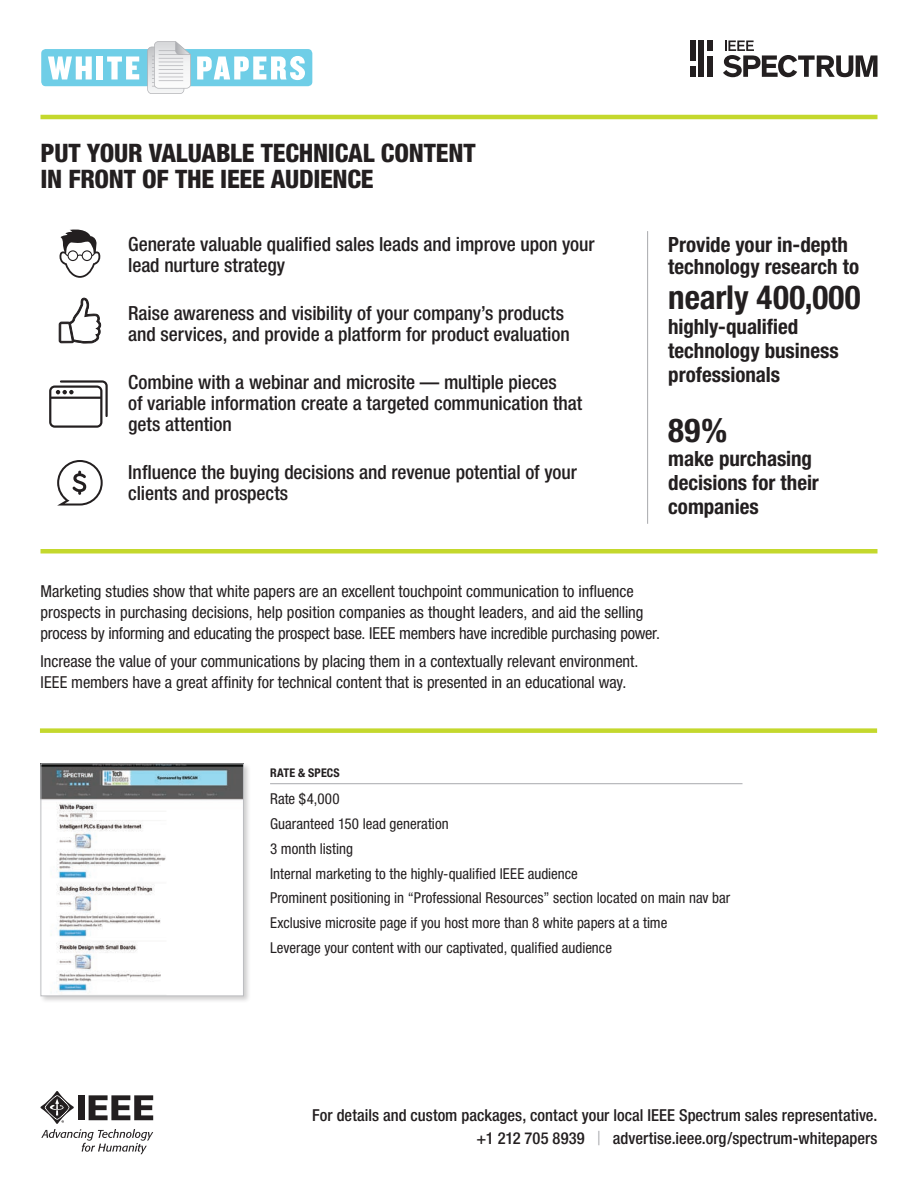
<style>
.page{position:relative;width:918px;height:1188px;background:#fff}
.page>*{position:absolute;margin:0;border:0;box-sizing:border-box;transform-origin:0 0}
.t1{font:700 condensed 33px "Helvetica Neue";letter-spacing:.005em;color:#231f20}
.t2{font:800 condensed 25.5px/25.5px "Helvetica Neue";letter-spacing:-.01em;color:#231f20}
.t3{font:700 condensed 21px/24px "Helvetica Neue";color:#231f20}
.t4{font:500 condensed 19.5px/21px "Helvetica Neue";letter-spacing:-.005em;color:#231f20}
.t5{font:condensed 16.5px/21px "Helvetica Neue";letter-spacing:-.005em;color:#231f20}
.t6{font:500 condensed 16.5px/22.5px "Helvetica Neue";color:#231f20;text-align:right}
.t7{font:condensed 15px "Helvetica Neue";color:#231f20}
.t8{font:700 condensed 12px "Helvetica Neue";letter-spacing:.015em;color:#231f20}
.s1{font-weight:300;font-size:19.5px;color:#a8a9ad}
</style>
<div class="page">
<hr style="left:270px;top:783px;width:472px;height:1px;background:#a8a9ad">
<svg style="left:40px;top:1091px;width:113px;height:63px"></svg>
<div style="left:690px;top:41px;width:6px;height:20px;background:#231f20"></div>
<div style="left:690px;top:66px;width:6px;height:11px;background:#231f20"></div>
<div style="left:707px;top:56px;width:6px;height:21px;background:#231f20"></div>
<div style="left:707px;top:41px;width:6px;height:10px;background:#231f20"></div>
<div style="left:698px;top:41px;width:6px;height:36px;background:#231f20"></div>
<svg style="left:723px;top:40px;width:155px;height:37px"></svg>
<hr style="left:40px;top:115px;width:838px;height:4px;background:#c4d82d">
<hr style="left:647px;top:231px;width:1px;height:293px;background:#a8a9ad">
<div style="left:41px;top:49px;width:271px;height:37px;background:#6fcee7;border-radius:4px"></div>
<svg style="left:48px;top:56px;width:44px;height:24px"></svg>
<div style="left:97px;top:56px;width:6px;height:24px;background:#fff"></div>
<svg style="left:107px;top:56px;width:32px;height:24px"></svg>
<svg style="left:197px;top:56px;width:108px;height:24px"></svg>
<svg style="left:147px;top:41px;width:44px;height:53px"></svg>
<svg style="left:60px;top:229px;width:40px;height:49px"></svg>
<div style="left:40px;top:549px;width:838px;height:5px;background:#c4d82d"></div>
<div style="left:40px;top:728px;width:837px;height:5px;background:#c4d82d"></div>
<svg style="left:49px;top:380px;width:59px;height:48px"></svg>
<svg style="left:57px;top:460px;width:46px;height:46px"></svg>
<svg style="left:59px;top:298px;width:42px;height:46px"></svg>
<div style="left:39px;top:762px;width:213px;height:242px;background:#231f20;opacity:.22"></div>
<img style="left:42px;top:766px;width:200px;height:228px">
<div style="left:40px;top:764px;width:204px;height:232px;border:1px solid #bcbdc0"></div>
<p class="t2" style="left:40px;top:140px;width:437px">PUT YOUR VALUABLE TECHNICAL CONTENT<br>IN FRONT OF THE IEEE AUDIENCE</p>
<p class="t4" style="left:128px;top:233px;width:468px">Generate valuable qualified sales leads and improve upon your lead nurture strategy</p>
<p class="t4" style="left:128px;top:302px;width:443px">Raise awareness and visibility of your company’s products and services, and provide a platform for product evaluation</p>
<p class="t4" style="left:128px;top:371px;width:456px">Combine with a webinar and microsite — multiple pieces<br>of variable information create a targeted communication that gets attention</p>
<p class="t4" style="left:128px;top:461px;width:450px">Influence the buying decisions and revenue potential of your clients and prospects</p>
<p class="t3" style="left:668px;top:233px;width:192px;line-height:22.5px">Provide your in-depth technology research to</p>
<p class="t1" style="left:668px;top:277px;width:194px">nearly 400,000</p>
<p class="t3" style="left:668px;top:315px;width:172px">highly-qualified technology business professionals</p>
<p class="t1" style="left:668px;top:410px;width:60px">89%</p>
<p class="t3" style="left:668px;top:446px;width:152px">make purchasing decisions for their companies</p>
<p class="t5" style="left:40px;top:581px;width:621px">Marketing studies show that white papers are an excellent touchpoint communication to influence prospects in purchasing decisions, help position companies as thought leaders, and aid the selling process by informing and educating the prospect base. IEEE members have incredible purchasing power.</p>
<p class="t5" style="left:40px;top:651px;width:600px">Increase the value of your communications by placing them in a contextually relevant environment.<br>IEEE members have a great affinity for technical content that is presented in an educational way.</p>
<p class="t8" style="left:270px;top:765px;width:71px">RATE &amp; SPECS</p>
<p class="t7" style="left:270px;top:790px;width:71px">Rate $4,000</p>
<p class="t7" style="left:270px;top:815px;width:180px">Guaranteed 150 lead generation</p>
<p class="t7" style="left:270px;top:840px;width:84px">3 month listing</p>
<p class="t7" style="left:270px;top:865px;width:309px">Internal marketing to the highly-qualified IEEE audience</p>
<p class="t7" style="left:270px;top:889px;width:462px">Prominent positioning in “Professional Resources” section located on main nav bar</p>
<p class="t7" style="left:270px;top:914px;width:399px">Exclusive microsite page if you host more than 8 white papers at a time</p>
<p class="t7" style="left:270px;top:939px;width:343px">Leverage your content with our captivated, qualified audience</p>
<p class="t6" style="left:312px;top:1104px;width:567px">For details and custom packages, contact your local IEEE Spectrum sales representative. +1 212 705 8939 <span class="s1">|</span> advertise.ieee.org/spectrum-whitepapers</p>
</div>
